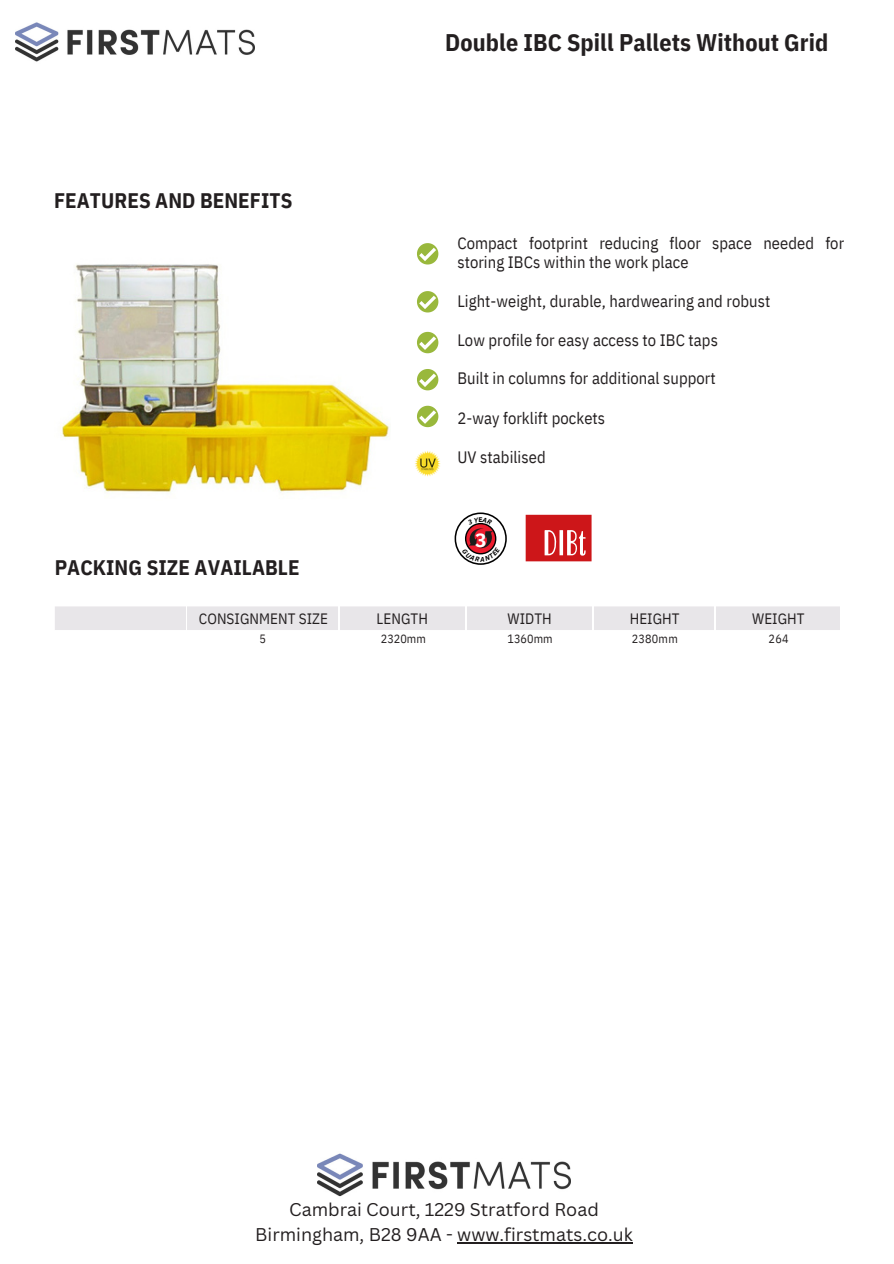
<style>
.page{position:relative;width:894px;height:1264px;background:#fff}
.page>*{position:absolute;margin:0;border:0;box-sizing:border-box;transform-origin:0 0}
.t1{font:700 24px "IBM Plex Sans Cond";letter-spacing:.005em;color:#231f20}
.t2{font:700 21px "IBM Plex Sans Cond";letter-spacing:.005em;color:#231f20}
.t3{font:700 19.35px "IBM Plex Sans";color:#fff}
.t4{font:18px/24.8px "Canva Sans";color:#231f20;text-align:center}
.t5{font:16.5px/19.2px "IBM Plex Sans Cond";letter-spacing:.005em;color:#231f20}
.t6{font:15px "IBM Plex Sans Cond";letter-spacing:.005em;color:#231f20}
.t7{font:12px "IBM Plex Sans Cond";letter-spacing:.01em;color:#231f20}
.t8{font:700 6.75px "IBM Plex Sans";color:#000}
</style>
<div class="page">
<img style="left:414px;top:451px;width:26px;height:25px">
<img style="left:60px;top:264px;width:329px;height:229px">
<div style="left:454px;top:512px;width:53px;height:53px;border:2px solid #000;border-radius:50%"></div>
<div style="left:55px;top:606px;width:785px;height:24px;background:#e8e6e9"></div>
<svg style="left:525px;top:515px;width:66px;height:46px;background:#d43b3d"></svg>
<img style="left:16px;top:22px;width:238px;height:40px">
<img style="left:317px;top:1153px;width:253px;height:44px">
<hr style="left:457px;top:1241px;width:175px;height:2px;background:#231f20">
<svg style="left:417px;top:406px;width:21px;height:21px"></svg>
<svg style="left:417px;top:369px;width:21px;height:21px"></svg>
<svg style="left:417px;top:332px;width:21px;height:21px"></svg>
<svg style="left:417px;top:291px;width:21px;height:21px"></svg>
<svg style="left:417px;top:243px;width:21px;height:21px"></svg>
<svg style="left:462px;top:517px;width:38px;height:45px"></svg>
<h1 class="t1" style="left:445px;top:26px;width:384px">Double IBC Spill Pallets Without Grid</h1>
<p class="t2" style="left:54px;top:186px;width:240px">FEATURES AND BENEFITS</p>
<p class="t2" style="left:55px;top:554px;width:246px">PACKING SIZE AVAILABLE</p>
<p class="t6" style="left:199px;top:608px;width:131px">CONSIGNMENT SIZE</p>
<p class="t7" style="left:259px;top:630px;width:8px">5</p>
<p class="t5" style="left:457px;top:233px;width:388px">Compact footprint reducing floor space needed for storing IBCs within the work place</p>
<p class="t5" style="left:457px;top:291px;width:314px">Light-weight, durable, hardwearing and robust</p>
<p class="t5" style="left:457px;top:330px;width:262px">Low profile for easy access to IBC taps</p>
<p class="t5" style="left:457px;top:368px;width:260px">Built in columns for additional support</p>
<p class="t5" style="left:457px;top:408px;width:149px">2-way forklift pockets</p>
<p class="t5" style="left:457px;top:447px;width:90px">UV stabilised</p>
<p class="t8" style="left:478px;top:515px;width:6px">E</p>
<p class="t3" style="left:475px;top:527px;width:13px">3</p>
<p class="t6" style="left:376px;top:608px;width:53px">LENGTH</p>
<p class="t6" style="left:507px;top:608px;width:46px">WIDTH</p>
<p class="t6" style="left:629px;top:608px;width:51px">HEIGHT</p>
<p class="t6" style="left:752px;top:608px;width:54px">WEIGHT</p>
<p class="t7" style="left:381px;top:630px;width:47px">2320mm</p>
<p class="t7" style="left:507px;top:630px;width:47px">1360mm</p>
<p class="t7" style="left:631px;top:630px;width:48px">2380mm</p>
<p class="t7" style="left:768px;top:630px;width:21px">264</p>
<p class="t4" style="left:255px;top:1196px;width:379px">Cambrai Court, 1229 Stratford Road<br>Birmingham, B28 9AA - www.firstmats.co.uk</p>
</div>
